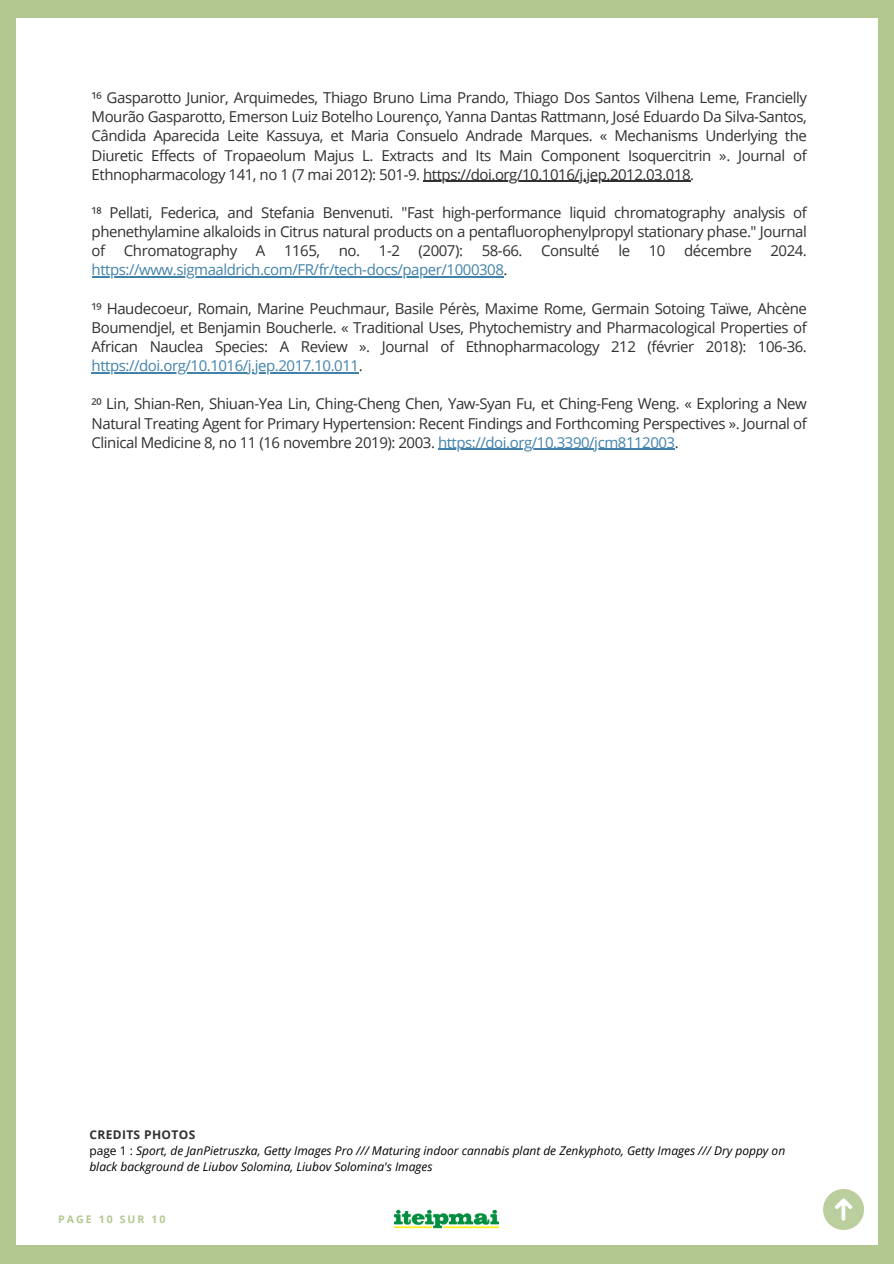
<style>
.page{position:relative;width:894px;height:1264px;background:#fff}
.page>*{position:absolute;margin:0;border:0;box-sizing:border-box;transform-origin:0 0}
.t1{font:15px/19.2px "Open Sans";letter-spacing:-.03em;color:#303030;text-align:justify}
.t2{font:15px "Open Sans";letter-spacing:-.03em;color:#4282aa}
.t3{font:italic 12px/16px "Open Sans";color:#000}
.t4{font:700 10.5px "Open Sans";letter-spacing:.2em;color:#b2c890}
.s1{font-family:"Noto Sans"}
.s2{color:#303030}
.s3{color:#4282aa}
.s4{font-weight:700;font-style:normal;color:#303030}
.s5{font-style:normal}
</style>
<div class="page">
<div style="left:0;top:0;width:893px;height:1263px;background:#b2c890"></div>
<div style="left:17px;top:18px;width:859px;height:1227px;background:#fff"></div>
<div style="left:822px;top:1189px;width:41px;height:40px;background:#bbce9d;border-radius:50%"></div>
<svg style="left:835px;top:1198px;width:17px;height:22px"></svg>
<img style="left:395px;top:1209px;width:103px;height:20px">
<hr style="left:423px;top:181px;width:267px;height:1px;background:#303030">
<hr style="left:92px;top:276px;width:411px;height:2px;background:#4282aa">
<hr style="left:92px;top:372px;width:266px;height:1px;background:#4282aa">
<hr style="left:438px;top:449px;width:236px;height:1px;background:#4282aa">
<h1 class="t1" style="left:92px;top:88px;width:716px">¹⁶ Gasparotto Junior, Arquimedes, Thiago Bruno Lima Prando, Thiago Dos Santos Vilhena Leme, Francielly Mourão Gasparotto, Emerson Luiz Botelho Lourenço, Yanna Dantas Rattmann, José Eduardo Da Silva-Santos, Cândida Aparecida Leite Kassuya, et Maria Consuelo Andrade Marques. « Mechanisms Underlying the Diuretic Effects of Tropaeolum Majus L. Extracts and Its Main Component Isoquercitrin ». Journal of Ethnopharmacology 141, no 1 (7 mai 2012): 501<span class="s1">‑</span>9. https://doi.org/10.1016/j.jep.2012.03.018.</h1>
<h1 class="t1" style="left:92px;top:202px;width:716px">¹⁸ Pellati, Federica, and Stefania Benvenuti. "Fast high-performance liquid chromatography analysis of phenethylamine alkaloids in Citrus natural products on a pentafluorophenylpropyl stationary phase." Journal of Chromatography A 1165, no. 1-2 (2007): 58-66. Consulté le 10 décembre 2024.</h1>
<h1 class="t2" style="left:92px;top:259px;width:417px">https://www.sigmaaldrich.com/FR/fr/tech-docs/paper/1000308<span class="s2">.</span></h1>
<h1 class="t1" style="left:92px;top:298px;width:716px">¹⁹ Haudecoeur, Romain, Marine Peuchmaur, Basile Pérès, Maxime Rome, Germain Sotoing Taïwe, Ahcène Boumendjel, et Benjamin Boucherle. « Traditional Uses, Phytochemistry and Pharmacological Properties of African Nauclea Species: A Review ». Journal of Ethnopharmacology 212 (février 2018): 106<span class="s1">‑</span>36.</h1>
<h2 class="t2" style="left:92px;top:355px;width:272px">https://doi.org/10.1016/j.jep.2017.10.011<span class="s2">.</span></h2>
<h2 class="t1" style="left:92px;top:394px;width:716px">²⁰ Lin, Shian-Ren, Shiuan-Yea Lin, Ching-Cheng Chen, Yaw-Syan Fu, et Ching-Feng Weng. « Exploring a New Natural Treating Agent for Primary Hypertension: Recent Findings and Forthcoming Perspectives ». Journal of Clinical Medicine 8, no 11 (16 novembre 2019): 2003. <span class="s3">https://doi.org/10.3390/jcm8112003</span>.</h2>
<p class="t3" style="left:89px;top:1126px;width:697px"><span class="s4">CREDITS PHOTOS<br></span><span class="s5">page 1 :</span> Sport, de JanPietruszka, Getty Images Pro /// Maturing indoor cannabis plant de Zenkyphoto, Getty Images /// Dry poppy on black background de Liubov Solomina, Liubov Solomina's Images</p>
<p class="t4" style="left:58px;top:1212px;width:109px">PAGE 10 SUR 10</p>
</div>
